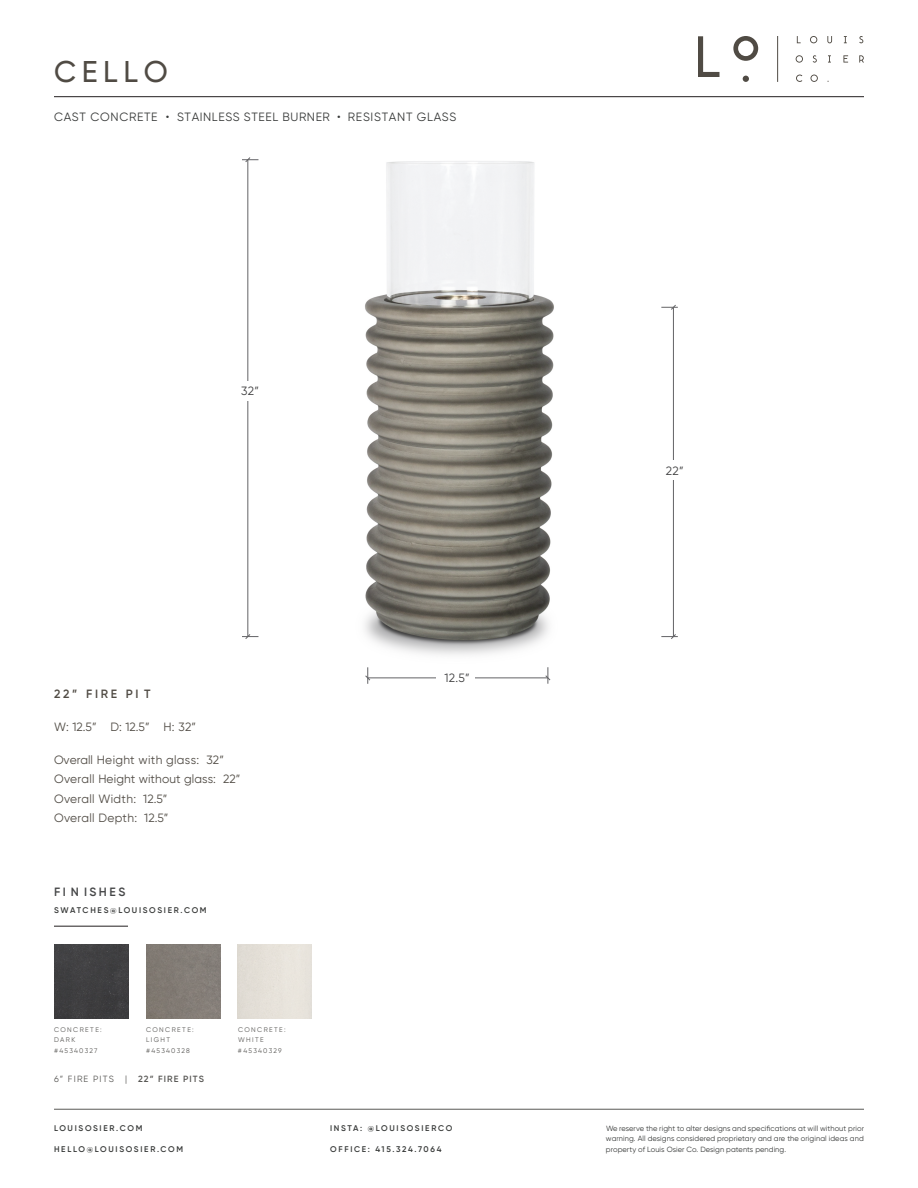
<style>
.page{position:relative;width:918px;height:1188px;background:#fff}
.page>*{position:absolute;margin:0;border:0;box-sizing:border-box;transform-origin:0 0}
.t1{font:500 30px "Gilroy";letter-spacing:.185em;color:#504b44}
.t2{font:12px/19.6px "Gilroy";letter-spacing:.015em;color:#504b44}
.t3{font:12px "Gilroy";letter-spacing:.06em;color:#383a39}
.t4{font:12px "Gilroy";color:#3e3e3f}
.t5{font:600 12px "Gilroy";letter-spacing:.23em;color:#504b44}
.t6{font:600 12px "Gilroy";letter-spacing:.21em;color:#454647}
.t7{font:9px "Gilroy";letter-spacing:.13em;color:#595855}
.t8{font:600 8.25px "Gilroy";letter-spacing:.205em;color:#383a39}
.t9{font:7.5px/10.5px "Gilroy";letter-spacing:.01em;color:#383a39;text-align:justify}
.t10{font:6.75px/10.5px "Gilroy";letter-spacing:.21em;color:#595855}
.s1{font-weight:600}
.s2{font-weight:700}
</style>
<div class="page">
<img style="left:247px;top:159px;width:429px;height:519px">
<hr style="left:54px;top:1109px;width:810px;height:1px;background:#595855">
<svg style="left:810px;top:36px;width:7px;height:7px"></svg>
<svg style="left:827px;top:36px;width:5px;height:7px"></svg>
<svg style="left:844px;top:36px;width:3px;height:7px"></svg>
<svg style="left:859px;top:36px;width:4px;height:7px"></svg>
<svg style="left:796px;top:55px;width:7px;height:8px"></svg>
<svg style="left:813px;top:55px;width:4px;height:8px"></svg>
<svg style="left:828px;top:55px;width:3px;height:8px"></svg>
<svg style="left:843px;top:55px;width:5px;height:8px"></svg>
<svg style="left:859px;top:55px;width:5px;height:8px"></svg>
<svg style="left:796px;top:75px;width:6px;height:7px"></svg>
<svg style="left:810px;top:75px;width:8px;height:7px"></svg>
<hr style="left:777px;top:36px;width:1px;height:46px;background:#504b44">
<svg style="left:698px;top:36px;width:21px;height:41px"></svg>
<svg style="left:733px;top:36px;width:25px;height:25px"></svg>
<svg style="left:743px;top:76px;width:6px;height:6px"></svg>
<hr style="left:54px;top:96px;width:810px;height:1px;background:#231f20">
<hr style="left:368px;top:678px;width:180px;height:1px;background:#636366">
<svg style="left:545px;top:667px;width:6px;height:17px"></svg>
<div style="left:436px;top:670px;width:39px;height:16px;background:#fff"></div>
<svg style="left:365px;top:667px;width:5px;height:17px"></svg>
<hr style="left:248px;top:160px;width:1px;height:477px;background:#636366">
<svg style="left:242px;top:634px;width:16px;height:5px"></svg>
<svg style="left:242px;top:157px;width:16px;height:5px"></svg>
<div style="left:243px;top:381px;width:10px;height:19px;background:#fff"></div>
<hr style="left:673px;top:307px;width:1px;height:330px;background:#636366">
<svg style="left:661px;top:634px;width:17px;height:5px"></svg>
<svg style="left:661px;top:305px;width:17px;height:5px"></svg>
<div style="left:672px;top:461px;width:9px;height:19px;background:#fff"></div>
<div style="left:54px;top:945px;width:74px;height:74px;background:#3f3f41"></div>
<div style="left:146px;top:945px;width:74px;height:74px;background:#837c76"></div>
<hr style="left:54px;top:926px;width:74px;height:1px;background:#231f20">
<h1 class="t1" style="left:54px;top:53px;width:115px">CELLO</h1>
<h2 class="t3" style="left:54px;top:109px;width:404px">CAST CONCRETE • STAINLESS STEEL BURNER • RESISTANT GLASS</h2>
<h2 class="t4" style="left:241px;top:384px;width:20px">32”</h2>
<h2 class="t5" style="left:54px;top:686px;width:98px">22” FIRE PI T</h2>
<h2 class="t2" style="left:54px;top:716px;width:144px">W: 12.5” D: 12.5” H: 32”</h2>
<h2 class="t2" style="left:54px;top:749px;width:188px">Overall Height with glass: 32”<br>Overall Height without glass: 22”<br>Overall Width: 12.5”<br>Overall Depth: 12.5”</h2>
<h2 class="t6" style="left:54px;top:885px;width:73px">FI N ISHES</h2>
<p class="t8" style="left:54px;top:905px;width:154px">SWATCHES@LOUISOSIER.COM</p>
<h2 class="t4" style="left:445px;top:671px;width:27px">12.5”</h2>
<p class="t10" style="left:54px;top:1024px;width:49px">CONCRETE:<br>DARK #45340327</p>
<p class="t10" style="left:146px;top:1024px;width:49px">CONCRETE:<br>LIGHT #45340328</p>
<p class="t10" style="left:238px;top:1024px;width:49px">CONCRETE:<br>WHITE #45340329</p>
<p class="t7" style="left:54px;top:1073px;width:151px">6” FIRE PITS | <span class="s1">22” FIRE PITS</span></p>
<p class="t8" style="left:54px;top:1123px;width:90px">LOUISOSIER.COM</p>
<p class="t8" style="left:54px;top:1144px;width:131px">HELLO@LOUISOSIER.COM</p>
<p class="t8" style="left:330px;top:1123px;width:124px">INSTA: <span class="s2">@</span>LOUISOSIERCO</p>
<p class="t8" style="left:330px;top:1144px;width:113px">OFFICE: 415.324.7064</p>
<h2 class="t4" style="left:666px;top:463px;width:20px">22”</h2>
<p class="t9" style="left:606px;top:1123px;width:260px">We reserve the right to alter designs and specifications at will without prior warning. All designs considered proprietary and are the original ideas and property of Louis Osier Co. Design patents pending.</p>
</div>
